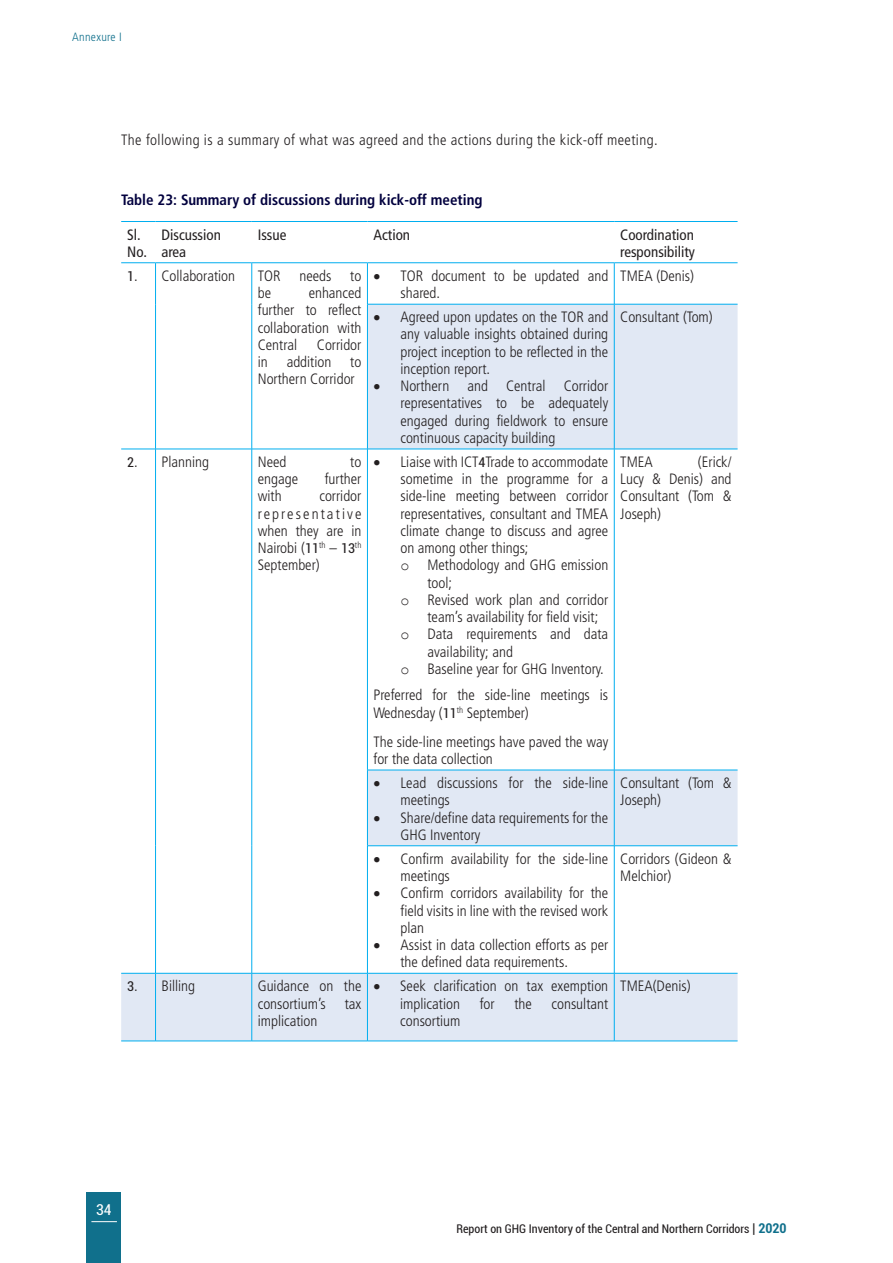
<style>
.page{position:relative;width:893px;height:1263px;background:#fff}
.page>*{position:absolute;margin:0;border:0;box-sizing:border-box;transform-origin:0 0}
.Body{font:15px/17.2px "Frutiger LT 47 Lt Cn";color:#231f20}
.Body-2{font:15px "Frutiger LT 47 Lt Cn";letter-spacing:.025em;color:#231f20}
.t1{font:15px/17.2px "Frutiger LT 57 Cn";color:#231f20}
.Table_Caption{font:15px "Frutiger LT 67 Bd Cn";color:#02003e}
.t2{font:condensed 15px "Roboto";color:#fff}
.t3{font:condensed 13.5px "Roboto";color:#231f20}
.t4{font:condensed 12px "Roboto";color:#231f20}
.t5{font:12px "Frutiger LT 47 Lt Cn";letter-spacing:.025em;color:#10708c}
.s1{font-family:"Frutiger LT 47 Lt Cn";font-stretch:normal;font-size:15px}
.s2{font-family:"Roboto";font-stretch:condensed;font-size:13.5px}
.s3{font-family:"Courier New"}
.s4{font-size:13.5px}
.s5{font-weight:700;font-size:13.5px;color:#10708c}
</style>
<div class="page">
<div style="left:86px;top:1192px;width:35px;height:71px;background:#10708c"></div>
<svg style="left:91px;top:1221px;width:26px;height:1px"></svg>
<svg style="left:121px;top:304px;width:617px;height:737px"></svg>
<hr style="left:155px;top:263px;width:1px;height:41px;background:#00aeef">
<hr style="left:252px;top:263px;width:1px;height:41px;background:#00aeef">
<hr style="left:367px;top:263px;width:1px;height:41px;background:#00aeef">
<hr style="left:614px;top:263px;width:1px;height:41px;background:#00aeef">
<hr style="left:155px;top:304px;width:1px;height:145px;background:#00aeef">
<hr style="left:252px;top:304px;width:1px;height:145px;background:#00aeef">
<hr style="left:367px;top:304px;width:247px;height:1px;background:#00aeef">
<hr style="left:367px;top:304px;width:1px;height:145px;background:#00aeef">
<hr style="left:614px;top:304px;width:124px;height:1px;background:#00aeef">
<hr style="left:614px;top:304px;width:1px;height:145px;background:#00aeef">
<hr style="left:121px;top:449px;width:35px;height:1px;background:#00aeef">
<hr style="left:156px;top:449px;width:96px;height:1px;background:#00aeef">
<hr style="left:155px;top:449px;width:1px;height:321px;background:#00aeef">
<hr style="left:252px;top:449px;width:115px;height:1px;background:#00aeef">
<hr style="left:252px;top:449px;width:1px;height:321px;background:#00aeef">
<hr style="left:367px;top:449px;width:247px;height:1px;background:#00aeef">
<hr style="left:367px;top:449px;width:1px;height:321px;background:#00aeef">
<hr style="left:614px;top:449px;width:124px;height:1px;background:#00aeef">
<hr style="left:614px;top:449px;width:1px;height:321px;background:#00aeef">
<hr style="left:155px;top:770px;width:1px;height:76px;background:#00aeef">
<hr style="left:252px;top:770px;width:1px;height:76px;background:#00aeef">
<hr style="left:367px;top:770px;width:247px;height:1px;background:#00aeef">
<hr style="left:367px;top:770px;width:1px;height:75px;background:#00aeef">
<hr style="left:614px;top:770px;width:124px;height:1px;background:#00aeef">
<hr style="left:614px;top:770px;width:1px;height:75px;background:#00aeef">
<hr style="left:155px;top:846px;width:1px;height:127px;background:#00aeef">
<hr style="left:252px;top:846px;width:1px;height:127px;background:#00aeef">
<hr style="left:367px;top:845px;width:247px;height:1px;background:#00aeef">
<hr style="left:367px;top:846px;width:1px;height:127px;background:#00aeef">
<hr style="left:614px;top:845px;width:124px;height:1px;background:#00aeef">
<hr style="left:614px;top:846px;width:1px;height:127px;background:#00aeef">
<hr style="left:121px;top:973px;width:35px;height:1px;background:#00aeef">
<hr style="left:156px;top:973px;width:96px;height:1px;background:#00aeef">
<hr style="left:155px;top:973px;width:1px;height:68px;background:#00aeef">
<hr style="left:252px;top:973px;width:115px;height:1px;background:#00aeef">
<hr style="left:252px;top:973px;width:1px;height:68px;background:#00aeef">
<hr style="left:367px;top:973px;width:247px;height:1px;background:#00aeef">
<hr style="left:367px;top:973px;width:1px;height:68px;background:#00aeef">
<hr style="left:614px;top:973px;width:124px;height:1px;background:#00aeef">
<hr style="left:614px;top:973px;width:1px;height:68px;background:#00aeef">
<hr style="left:121px;top:1041px;width:35px;height:1px;background:#00aeef">
<hr style="left:156px;top:1041px;width:96px;height:1px;background:#00aeef">
<hr style="left:252px;top:1041px;width:115px;height:1px;background:#00aeef">
<hr style="left:367px;top:1041px;width:247px;height:1px;background:#00aeef">
<hr style="left:614px;top:1041px;width:124px;height:1px;background:#00aeef">
<hr style="left:121px;top:221px;width:35px;height:1px;background:#00aeef">
<hr style="left:156px;top:221px;width:96px;height:1px;background:#00aeef">
<hr style="left:252px;top:221px;width:115px;height:1px;background:#00aeef">
<hr style="left:367px;top:221px;width:247px;height:1px;background:#00aeef">
<hr style="left:614px;top:221px;width:124px;height:1px;background:#00aeef">
<hr style="left:121px;top:262px;width:35px;height:1px;background:#00aeef">
<hr style="left:156px;top:262px;width:96px;height:1px;background:#00aeef">
<hr style="left:252px;top:262px;width:115px;height:1px;background:#00aeef">
<hr style="left:367px;top:262px;width:247px;height:1px;background:#00aeef">
<hr style="left:614px;top:262px;width:124px;height:1px;background:#00aeef">
<p class="t5" style="left:72px;top:31px;width:51px">Annexure I</p>
<p class="Body-2" style="left:121px;top:132px;width:538px">The following is a summary of what was agreed and the actions during the kick-off meeting.</p>
<p class="Table_Caption" style="left:121px;top:191px;width:363px">Table 23: Summary of discussions during kick-off meeting</p>
<p class="t1" style="left:127px;top:226px;width:22px">Sl.<br>No.</p>
<p class="t1" style="left:162px;top:226px;width:61px">Discussion area</p>
<p class="t1" style="left:258px;top:226px;width:30px">Issue</p>
<p class="t1" style="left:373px;top:226px;width:38px">Action</p>
<p class="t1" style="left:620px;top:226px;width:76px">Coordination responsibility</p>
<p class="t3" style="left:127px;top:267px;width:12px">1<span class="s1">.</span></p>
<p class="Body" style="left:162px;top:267px;width:75px">Collaboration</p>
<p class="Body" style="left:258px;top:267px;width:24px">TOR</p>
<p class="Body" style="left:299px;top:267px;width:33px">needs</p>
<p class="Body" style="left:350px;top:267px;width:13px">to</p>
<p class="Body" style="left:258px;top:285px;width:15px">be</p>
<p class="Body" style="left:400px;top:267px;width:209px;text-indent:-27px">• TOR document to be updated and shared.</p>
<p class="Body" style="left:620px;top:267px;width:75px">TMEA (Denis)</p>
<p class="Body" style="left:400px;top:309px;width:209px;text-align:justify;text-indent:-27px">• Agreed upon updates on the TOR and any valuable insights obtained during project inception to be reflected in the inception report.</p>
<p class="Body" style="left:400px;top:378px;width:209px;text-align:justify;text-indent:-27px">• Northern and Central Corridor representatives to be adequately engaged during fieldwork to ensure continuous capacity building</p>
<p class="Body" style="left:258px;top:285px;width:105px;text-align:justify;text-indent:51px">enhanced further to reflect collaboration with Central</p>
<p class="Body" style="left:620px;top:309px;width:94px">Consultant (Tom)</p>
<p class="Body" style="left:317px;top:336px;width:46px">Corridor</p>
<p class="Body" style="left:258px;top:354px;width:12px">in</p>
<p class="Body" style="left:287px;top:354px;width:46px">addition</p>
<p class="Body" style="left:258px;top:354px;width:105px;text-indent:93px">to<br>Northern Corridor</p>
<p class="t3" style="left:127px;top:453px;width:12px">2<span class="s1">.</span></p>
<p class="Body" style="left:162px;top:453px;width:49px">Planning</p>
<p class="Body" style="left:258px;top:453px;width:30px">Need</p>
<p class="Body" style="left:350px;top:453px;width:13px">to</p>
<p class="Body" style="left:258px;top:471px;width:42px">engage</p>
<p class="Body" style="left:325px;top:471px;width:38px">further</p>
<p class="Body" style="left:258px;top:488px;width:25px">with</p>
<p class="Body" style="left:258px;top:488px;width:105px;text-align:justify;text-indent:62px">corridor representative when they are in Nairobi (<span class="s2">11</span><sup>th</sup> – <span class="s2">13</span><sup>th </sup>September)</p>
<p class="Body" style="left:400px;top:453px;width:209px;text-align:justify;text-indent:-27px">• Liaise with ICT<span class="s2">4</span>Trade to accommodate sometime in the programme for a side-line meeting between corridor representatives, consultant and TMEA climate change to discuss and agree on among other things;</p>
<p class="Body" style="left:427px;top:557px;width:182px;text-indent:-27px"><span class="s3">o</span> Methodology and GHG emission tool;</p>
<p class="Body" style="left:427px;top:591px;width:182px;text-indent:-27px"><span class="s3">o</span> Revised work plan and corridor team’s availability for field visit;</p>
<p class="Body" style="left:427px;top:626px;width:182px;text-indent:-27px"><span class="s3">o</span> Data requirements and data availability; and</p>
<p class="Body" style="left:400px;top:660px;width:205px"><span class="s3">o</span> Baseline year for GHG Inventory.</p>
<p class="Body" style="left:373px;top:687px;width:236px">Preferred for the side-line meetings is<br>Wednesday (<span class="s2">11</span><sup>th</sup> September)</p>
<p class="Body" style="left:373px;top:733px;width:236px">The side-line meetings have paved the way for the data collection</p>
<p class="Body" style="left:620px;top:453px;width:113px;text-align:justify;text-indent:78px">(Erick/ Lucy &amp; Denis) and Consultant (Tom &amp; Joseph)</p>
<p class="Body" style="left:620px;top:453px;width:34px">TMEA</p>
<p class="Body" style="left:400px;top:774px;width:209px;text-indent:-27px">• Lead discussions for the side-line meetings</p>
<p class="Body" style="left:400px;top:809px;width:209px;text-indent:-27px">• Share/define data requirements for the<br>GHG Inventory</p>
<p class="Body" style="left:620px;top:774px;width:113px">Consultant (Tom &amp;<br>Joseph)</p>
<p class="Body" style="left:400px;top:850px;width:209px;text-indent:-27px">• Confirm availability for the side-line meetings</p>
<p class="Body" style="left:400px;top:885px;width:209px;text-align:justify;text-indent:-27px">• Confirm corridors availability for the field visits in line with the revised work plan</p>
<p class="Body" style="left:400px;top:936px;width:209px;text-indent:-27px">• Assist in data collection efforts as per the defined data requirements.</p>
<p class="Body" style="left:620px;top:850px;width:113px">Corridors (Gideon &amp;<br>Melchior)</p>
<p class="t3" style="left:127px;top:977px;width:12px">3<span class="s1">.</span></p>
<p class="Body" style="left:162px;top:978px;width:35px">Billing</p>
<p class="Body" style="left:258px;top:978px;width:105px">Guidance on the consortium’s</p>
<p class="Body" style="left:345px;top:995px;width:18px">tax</p>
<p class="Body" style="left:400px;top:978px;width:210px;text-indent:-27px">• Seek clarification on tax exemption implication</p>
<p class="Body" style="left:480px;top:995px;width:17px">for</p>
<p class="Body" style="left:514px;top:995px;width:19px">the</p>
<p class="Body" style="left:552px;top:995px;width:58px">consultant</p>
<p class="Body" style="left:620px;top:978px;width:72px">TMEA(Denis)</p>
<p class="Body" style="left:258px;top:1012px;width:61px">implication</p>
<p class="Body" style="left:400px;top:1012px;width:62px">consortium</p>
<p class="t2" style="left:96px;top:1199px;width:17px">34</p>
<p class="t4" style="left:456px;top:1220px;width:332px">Report on GHG Inventory of the Central and Northern Corridors <span class="s4">|</span> <span class="s5">2020</span></p>
</div>
